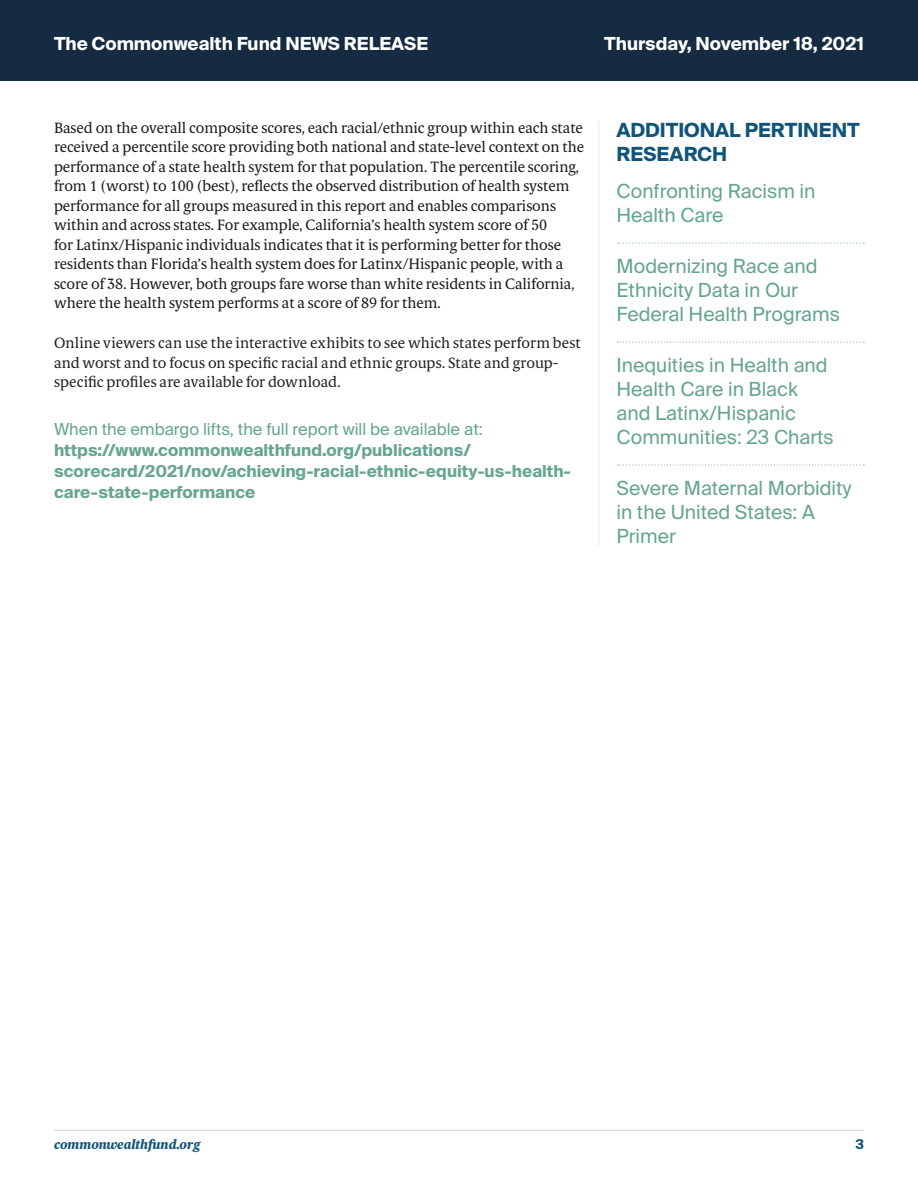
<style>
.page{position:relative;width:918px;height:1188px;background:#fff}
.page>*{position:absolute;margin:0;border:0;box-sizing:border-box;transform-origin:0 0}
.Body{font:19.5px/24px "Suisse Intl";color:#65a591}
.Body-2{font:700 19.5px/24px "Suisse Intl";color:#115479}
.t1{font:700 18px "Suisse Intl";color:#fff}
.Body-3{font:700 16.5px/21px "Suisse Intl";color:#65a591}
.Body-4{font:15px/19.5px "Berlingske Serif Text";letter-spacing:-.005em;color:#1a1a1a}
.Body_Copy_-_No_Inden{font:15px/19.5px "Berlingske Serif Text";letter-spacing:.005em;color:#231f20}
.t2{font:italic 800 13.5px "Berlingske Serif Text";color:#115479}
.t3{font:700 13.5px "Suisse Intl";color:#115479}
.s1{font-weight:400}
</style>
<div class="page">
<div style="left:0;top:0;width:918px;height:81px;background:#142b41"></div>
<hr style="left:54px;top:1130px;width:810px;height:1px;background:#d1d1d1">
<svg style="left:617px;top:242px;width:247px;height:2px"></svg>
<svg style="left:617px;top:341px;width:247px;height:2px"></svg>
<svg style="left:617px;top:464px;width:247px;height:2px"></svg>
<hr style="left:598px;top:122px;width:2px;height:423px;background:#efefef">
<p class="t1" style="left:54px;top:33px;width:376px">The Commonwealth Fund NEWS RELEASE</p>
<p class="t1" style="left:604px;top:33px;width:261px">Thursday, November 18, 2021</p>
<p class="Body-4" style="left:54px;top:118px;width:532px">Based on the overall composite scores, each racial/ethnic group within each state received a percentile score providing both national and state-level context on the performance of a state health system for that population. The percentile scoring, from 1 (worst) to 100 (best), reflects the observed distribution of health system performance for all groups measured in this report and enables comparisons within and across states. For example, California’s health system score of 50<br>for Latinx/Hispanic individuals indicates that it is performing better for those residents than Florida’s health system does for Latinx/Hispanic people, with a score of 38. However, both groups fare worse than white residents in California, where the health system performs at a score of 89 for them.</p>
<p class="Body_Copy_-_No_Inden" style="left:54px;top:333px;width:528px">Online viewers can use the interactive exhibits to see which states perform best and worst and to focus on specific racial and ethnic groups. State and group&shy;specific profiles are available for download.</p>
<p class="Body-3" style="left:54px;top:419px;width:518px"><span class="s1">When the embargo lifts, the full report will be available at: </span>https://www.commonwealthfund.org/publications/ scorecard/2021/nov/achieving-racial-ethnic-equity-us-health&shy;care-state-performance</p>
<p class="Body-2" style="left:616px;top:118px;width:245px">ADDITIONAL PERTINENT<br>RESEARCH</p>
<p class="Body" style="left:616px;top:179px;width:200px">Confronting Racism in<br>Health Care</p>
<p class="Body" style="left:616px;top:254px;width:225px">Modernizing Race and<br>Ethnicity Data in Our<br>Federal Health Programs</p>
<p class="Body" style="left:616px;top:353px;width:219px">Inequities in Health and<br>Health Care in Black and Latinx/Hispanic<br>Communities: 23 Charts</p>
<p class="Body" style="left:616px;top:476px;width:237px">Severe Maternal Morbidity in the United States: A<br>Primer</p>
<p class="t2" style="left:54px;top:1134px;width:147px">commonwealthfund.org</p>
<p class="t3" style="left:855px;top:1136px;width:10px">3</p>
</div>
